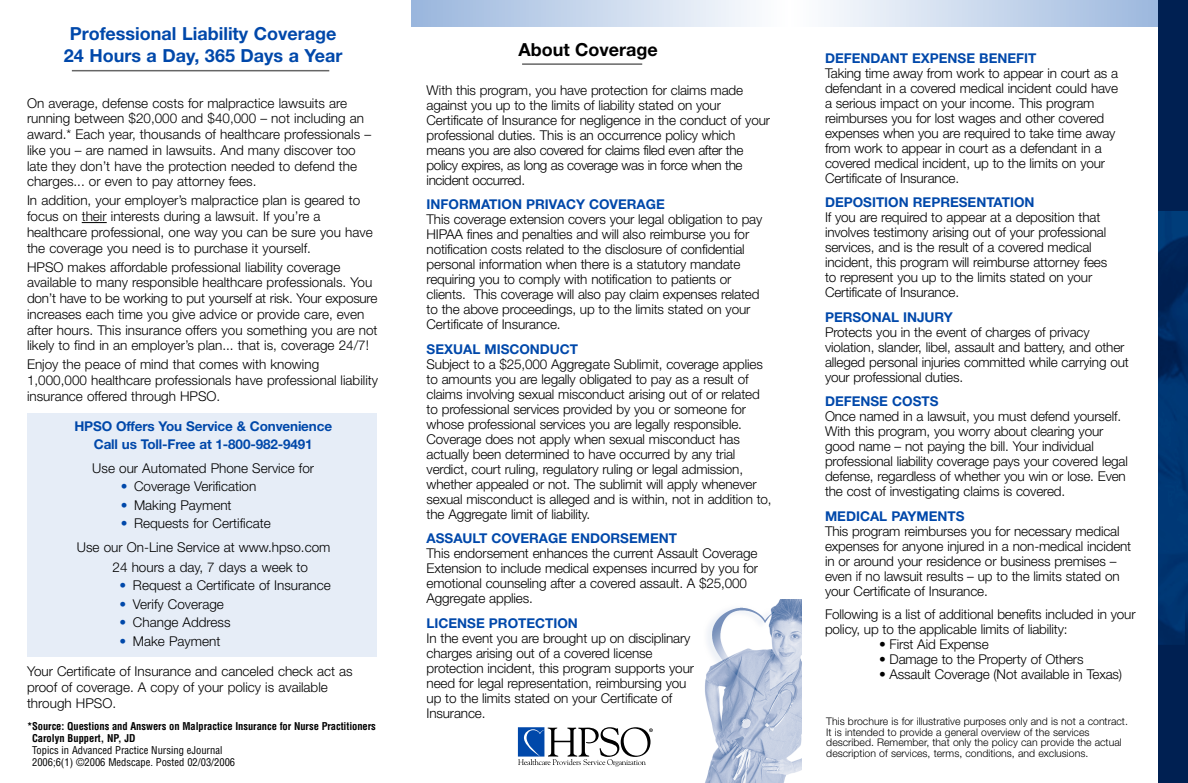
<style>
.page{position:relative;width:1188px;height:783px;background:#fff}
.page>*{position:absolute;margin:0;border:0;box-sizing:border-box;transform-origin:0 0}
.t1{font:700 18px/22.5px "Helvetica Neue";color:#0048aa;text-align:center}
.t2{font:700 18px "Helvetica Neue";color:#000}
.t3{font:300 13.5px/15px "Helvetica Neue";letter-spacing:-.01em;color:#000}
.t4{font:700 13.5px/18px "Helvetica Neue";color:#0048aa;text-align:center}
.t5{font:300 10.5px/10.5px "Helvetica Neue";color:#000}
.t6{font:700 condensed 10.5px/12px "Helvetica";letter-spacing:-.005em;color:#000}
.t7{font:condensed 10.5px/12px "Helvetica";color:#000}
.s1{color:#0048aa}
</style>
<div class="page">
<div style="left:27px;top:413px;width:350px;height:244px;background:#e6edf7"></div>
<svg style="left:412px;top:0;width:746px;height:27px"></svg>
<svg style="left:82px;top:222px;width:25px;height:1px"></svg>
<img style="left:1158px;top:0;width:30px;height:783px">
<hr style="left:522px;top:63px;width:120px;height:2px;background:#666">
<hr style="left:72px;top:70px;width:257px;height:1px;background:#666">
<img style="left:705px;top:600px;width:96px;height:183px">
<svg style="left:518px;top:727px;width:135px;height:40px"></svg>
<h1 class="t1" style="left:64px;top:24px;width:280px">Professional Liability Coverage<br>24 Hours a Day, 365 Days a Year</h1>
<p class="t3" style="left:27px;top:96px;width:346px;line-height:15.8px">On average, defense costs for malpractice lawsuits are running between $20,000 and $40,000 – not including an award.* Each year, thousands of healthcare professionals – like you – are named in lawsuits. And many discover too late they don’t have the protection needed to defend the charges... or even to pay attorney fees.</p>
<p class="t3" style="left:27px;top:194px;width:347px;line-height:15.8px">In addition, your employer’s malpractice plan is geared to focus on their interests during a lawsuit. If you’re a healthcare professional, one way you can be sure you have the coverage you need is to purchase it yourself.</p>
<p class="t3" style="left:27px;top:260px;width:352px;line-height:15.8px">HPSO makes affordable professional liability coverage available to many responsible healthcare professionals. You don’t have to be working to put yourself at risk. Your exposure increases each time you give advice or provide care, even after hours. This insurance offers you something you are not likely to find in an employer’s plan... that is, coverage 24/7!</p>
<p class="t3" style="left:27px;top:358px;width:353px;line-height:15.8px">Enjoy the peace of mind that comes with knowing<br>1,000,000 healthcare professionals have professional liability insurance offered through HPSO.</p>
<p class="t4" style="left:74px;top:418px;width:259px">HPSO Offers You Service &amp; Convenience<br>Call us Toll-Free at 1-800-982-9491</p>
<p class="t3" style="left:92px;top:462px;width:223px">Use our Automated Phone Service for</p>
<p class="t3" style="left:121px;top:480px;width:137px"><span class="s1">•</span> Coverage Verification</p>
<p class="t3" style="left:121px;top:499px;width:112px"><span class="s1">•</span> Making Payment</p>
<p class="t3" style="left:77px;top:513px;width:255px;line-height:23.9px;text-indent:44px"><span class="s1">•</span> Requests for Certificate<br>Use our On-Line Service at www.hpso.com</p>
<p class="t3" style="left:113px;top:561px;width:197px">24 hours a day, 7 days a week to</p>
<p class="t3" style="left:120px;top:579px;width:213px"><span class="s1">•</span> Request a Certificate of Insurance</p>
<p class="t3" style="left:120px;top:598px;width:106px"><span class="s1">•</span> Verify Coverage</p>
<p class="t3" style="left:120px;top:616px;width:112px"><span class="s1">•</span> Change Address</p>
<p class="t3" style="left:120px;top:634px;width:102px"><span class="s1">•</span> Make Payment</p>
<p class="t3" style="left:27px;top:665px;width:327px;line-height:15.8px">Your Certificate of Insurance and canceled check act as proof of coverage. A copy of your policy is available through HPSO.</p>
<p class="t6" style="left:32px;top:721px;width:345px;text-indent:-5px">*Source: Questions and Answers on Malpractice Insurance for Nurse Practitioners<br>Carolyn Buppert, NP, JD</p>
<p class="t7" style="left:32px;top:745px;width:205px">Topics in Advanced Practice Nursing eJournal<br>2006;6(1) ©2006 Medscape. Posted 02/03/2006</p>
<h1 class="t2" style="left:518px;top:43px;width:141px">About Coverage</h1>
<p class="t3" style="left:427px;top:84px;width:345px">With this program, you have protection for claims made against you up to the limits of liability stated on your Certificate of Insurance for negligence in the conduct of your professional duties. This is an occurrence policy which means you are also covered for claims filed even after the policy expires, as long as coverage was in force when the incident occurred.</p>
<p class="t4" style="left:427px;top:197px;width:240px">INFORMATION PRIVACY COVERAGE</p>
<p class="t3" style="left:427px;top:213px;width:337px">This coverage extension covers your legal obligation to pay HIPAA fines and penalties and will also reimburse you for notification costs related to the disclosure of confidential personal information when there is a statutory mandate requiring you to comply with notification to patients or clients. This coverage will also pay claim expenses related to the above proceedings, up to the limits stated on your Certificate of Insurance.</p>
<p class="t4" style="left:427px;top:341px;width:153px">SEXUAL MISCONDUCT</p>
<p class="t3" style="left:427px;top:358px;width:347px">Subject to a $25,000 Aggregate Sublimit, coverage applies to amounts you are legally obligated to pay as a result of claims involving sexual misconduct arising out of or related to professional services provided by you or someone for whose professional services you are legally responsible.<br>Coverage does not apply when sexual misconduct has actually been determined to have occurred by any trial verdict, court ruling, regulatory ruling or legal admission, whether appealed or not. The sublimit will apply whenever sexual misconduct is alleged and is within, not in addition to, the Aggregate limit of liability.</p>
<p class="t4" style="left:427px;top:531px;width:252px">ASSAULT COVERAGE ENDORSEMENT</p>
<p class="t3" style="left:427px;top:547px;width:333px">This endorsement enhances the current Assault Coverage Extension to include medical expenses incurred by you for emotional counseling after a covered assault. A $25,000<br>Aggregate applies.</p>
<p class="t4" style="left:427px;top:615px;width:153px">LICENSE PROTECTION</p>
<p class="t3" style="left:427px;top:632px;width:269px">In the event you are brought up on disciplinary charges arising out of a covered license protection incident, this program supports your need for legal representation, reimbursing you up to the limits stated on your Certificate of Insurance.</p>
<p class="t4" style="left:825px;top:50px;width:213px">DEFENDANT EXPENSE BENEFIT</p>
<p class="t3" style="left:825px;top:67px;width:295px">Taking time away from work to appear in court as a defendant in a covered medical incident could have a serious impact on your income. This program reimburses you for lost wages and other covered expenses when you are required to take time away from work to appear in court as a defendant in a covered medical incident, up to the limits on your Certificate of Insurance.</p>
<p class="t4" style="left:825px;top:195px;width:211px">DEPOSITION REPRESENTATION</p>
<p class="t3" style="left:825px;top:211px;width:284px">If you are required to appear at a deposition that involves testimony arising out of your professional services, and is the result of a covered medical incident, this program will reimburse attorney fees to represent you up to the limits stated on your Certificate of Insurance.</p>
<p class="t4" style="left:825px;top:309px;width:129px">PERSONAL INJURY</p>
<p class="t3" style="left:825px;top:326px;width:305px">Protects you in the event of charges of privacy violation, slander, libel, assault and battery, and other alleged personal injuries committed while carrying out your professional duties.</p>
<p class="t4" style="left:825px;top:394px;width:115px">DEFENSE COSTS</p>
<p class="t3" style="left:825px;top:410px;width:304px">Once named in a lawsuit, you must defend yourself.<br>With this program, you worry about clearing your good name – not paying the bill. Your individual professional liability coverage pays your covered legal defense, regardless of whether you win or lose. Even the cost of investigating claims is covered.</p>
<p class="t4" style="left:825px;top:508px;width:141px">MEDICAL PAYMENTS</p>
<p class="t3" style="left:825px;top:525px;width:308px">This program reimburses you for necessary medical expenses for anyone injured in a non-medical incident in or around your residence or business premises – even if no lawsuit results – up to the limits stated on your Certificate of Insurance.</p>
<p class="t3" style="left:825px;top:608px;width:312px">Following is a list of additional benefits included in your policy, up to the applicable limits of liability:</p>
<p class="t3" style="left:879px;top:638px;width:111px">• First Aid Expense</p>
<p class="t3" style="left:879px;top:653px;width:206px">• Damage to the Property of Others</p>
<p class="t3" style="left:879px;top:668px;width:245px">• Assault Coverage (Not available in Texas)</p>
<p class="t5" style="left:826px;top:717px;width:303px">This brochure is for illustrative purposes only and is not a contract.<br>It is intended to provide a general overview of the services described. Remember, that only the policy can provide the actual description of services, terms, conditions, and exclusions.</p>
</div>
